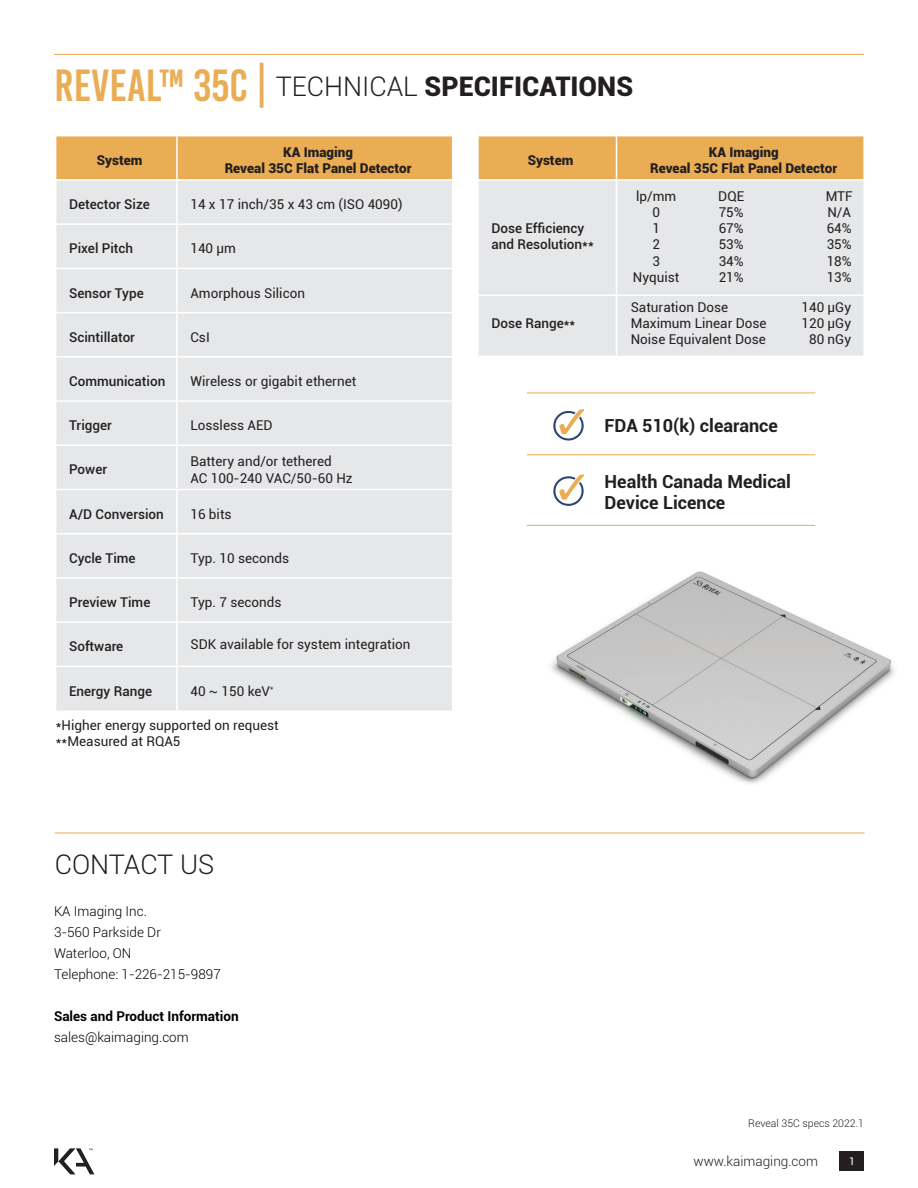
<style>
.page{position:relative;width:918px;height:1188px;background:#fff}
.page>*{position:absolute;margin:0;border:0;box-sizing:border-box;transform-origin:0 0}
.t1{font:45px "Bebas Kai";color:#eaad54}
.t2{font:900 27px "Roboto";color:#231f20}
.t3{font:300 27px "Roboto";letter-spacing:-.005em;color:#231f20}
.t4{font:700 18px/21px "Roboto";color:#231f20}
.t5{font:13.5px/16.2px "Roboto";color:#231f20}
.t6{font:500 13.5px/16.2px "Roboto";color:#231f20}
.t7{font:900 13.5px/16.2px "Roboto";color:#231f20;text-align:center}
.t8{font:300 13.5px/21px "Roboto";color:#000}
.t9{font:700 13.5px "Roboto";color:#000}
.t10{font:300 13.5px "Roboto";color:#231f20}
.t11{font:300 10.5px "Roboto";color:#231f20}
.t12{font:10.5px "Roboto";color:#fff}
.s1{font-weight:300}
</style>
<div class="page">
<div style="left:840px;top:1152px;width:24px;height:19px;background:#231f20"></div>
<svg style="left:54px;top:1148px;width:40px;height:26px"></svg>
<img style="left:551px;top:571px;width:344px;height:213px">
<hr style="left:54px;top:54px;width:810px;height:1px;background:#eaad54">
<div style="left:56px;top:136px;width:396px;height:43px;background:#eaad54"></div>
<div style="left:56px;top:181px;width:396px;height:530px;background:#e6e7e9"></div>
<hr style="left:176px;top:136px;width:2px;height:43px;background:#fff">
<hr style="left:176px;top:181px;width:2px;height:42px;background:#fff">
<hr style="left:55px;top:223px;width:122px;height:2px;background:#fff">
<hr style="left:177px;top:223px;width:276px;height:2px;background:#fff">
<hr style="left:176px;top:225px;width:2px;height:43px;background:#fff">
<hr style="left:55px;top:268px;width:122px;height:1px;background:#fff">
<hr style="left:177px;top:268px;width:276px;height:1px;background:#fff">
<hr style="left:176px;top:269px;width:2px;height:43px;background:#fff">
<hr style="left:55px;top:312px;width:122px;height:1px;background:#fff">
<hr style="left:177px;top:312px;width:276px;height:1px;background:#fff">
<hr style="left:176px;top:313px;width:2px;height:43px;background:#fff">
<hr style="left:55px;top:356px;width:122px;height:2px;background:#fff">
<hr style="left:177px;top:356px;width:276px;height:2px;background:#fff">
<hr style="left:176px;top:358px;width:2px;height:42px;background:#fff">
<hr style="left:55px;top:400px;width:122px;height:2px;background:#fff">
<hr style="left:177px;top:400px;width:276px;height:2px;background:#fff">
<hr style="left:176px;top:402px;width:2px;height:43px;background:#fff">
<hr style="left:55px;top:445px;width:122px;height:1px;background:#fff">
<hr style="left:177px;top:445px;width:276px;height:1px;background:#fff">
<hr style="left:176px;top:446px;width:2px;height:43px;background:#fff">
<hr style="left:55px;top:489px;width:122px;height:1px;background:#fff">
<hr style="left:177px;top:489px;width:276px;height:1px;background:#fff">
<hr style="left:176px;top:490px;width:2px;height:43px;background:#fff">
<hr style="left:55px;top:533px;width:122px;height:1px;background:#fff">
<hr style="left:177px;top:533px;width:276px;height:1px;background:#fff">
<hr style="left:176px;top:534px;width:2px;height:43px;background:#fff">
<hr style="left:55px;top:577px;width:122px;height:2px;background:#fff">
<hr style="left:177px;top:577px;width:276px;height:2px;background:#fff">
<hr style="left:176px;top:579px;width:2px;height:42px;background:#fff">
<hr style="left:55px;top:621px;width:122px;height:2px;background:#fff">
<hr style="left:177px;top:621px;width:276px;height:2px;background:#fff">
<hr style="left:176px;top:623px;width:2px;height:43px;background:#fff">
<hr style="left:55px;top:666px;width:122px;height:1px;background:#fff">
<hr style="left:177px;top:666px;width:276px;height:1px;background:#fff">
<hr style="left:176px;top:667px;width:2px;height:44px;background:#fff">
<div style="left:479px;top:136px;width:384px;height:43px;background:#eaad54"></div>
<div style="left:479px;top:181px;width:384px;height:175px;background:#e6e7e9"></div>
<hr style="left:616px;top:136px;width:1px;height:43px;background:#fff">
<hr style="left:616px;top:181px;width:1px;height:114px;background:#fff">
<hr style="left:477px;top:295px;width:140px;height:1px;background:#fff">
<hr style="left:617px;top:295px;width:248px;height:1px;background:#fff">
<hr style="left:616px;top:296px;width:1px;height:60px;background:#fff">
<hr style="left:527px;top:393px;width:288px;height:1px;background:#eaad54">
<hr style="left:527px;top:454px;width:288px;height:1px;background:#eaad54">
<hr style="left:527px;top:525px;width:288px;height:1px;background:#eaad54">
<svg style="left:553px;top:475px;width:31px;height:31px"></svg>
<svg style="left:553px;top:409px;width:31px;height:32px"></svg>
<hr style="left:55px;top:833px;width:810px;height:1px;background:#eaad54">
<h1 class="t1" style="left:55px;top:61px;width:214px">REVEAL™ 35C |</h1>
<h2 class="t2" style="left:276px;top:68px;width:359px"><span class="s1">TECHNICAL</span> SPECIFICATIONS</h2>
<p class="t7" style="left:97px;top:151px;width:47px">System</p>
<p class="t7" style="left:225px;top:143px;width:188px">KA Imaging<br>Reveal 35C Flat Panel Detector</p>
<p class="t6" style="left:69px;top:196px;width:82px">Detector Size</p>
<p class="t5" style="left:190px;top:196px;width:214px">14 x 17 inch/35 x 43 cm (ISO 4090)</p>
<p class="t6" style="left:69px;top:240px;width:66px">Pixel Pitch</p>
<p class="t5" style="left:190px;top:240px;width:47px">140 µm</p>
<p class="t6" style="left:69px;top:284px;width:76px">Sensor Type</p>
<p class="t5" style="left:190px;top:284px;width:116px">Amorphous Silicon</p>
<p class="t6" style="left:69px;top:328px;width:67px">Scintillator</p>
<p class="t5" style="left:190px;top:328px;width:21px">CsI</p>
<p class="t6" style="left:69px;top:373px;width:98px">Communication</p>
<p class="t5" style="left:190px;top:373px;width:167px">Wireless or gigabit ethernet</p>
<p class="t6" style="left:69px;top:417px;width:44px">Trigger</p>
<p class="t5" style="left:190px;top:417px;width:84px">Lossless AED</p>
<p class="t6" style="left:69px;top:461px;width:40px">Power</p>
<p class="t5" style="left:190px;top:453px;width:164px">Battery and/or tethered<br>AC 100-240 VAC/50-60 Hz</p>
<p class="t6" style="left:69px;top:505px;width:96px">A/D Conversion</p>
<p class="t5" style="left:190px;top:505px;width:43px">16 bits</p>
<p class="t6" style="left:69px;top:549px;width:68px">Cycle Time</p>
<p class="t5" style="left:190px;top:550px;width:100px">Typ. 10 seconds</p>
<p class="t6" style="left:69px;top:594px;width:83px">Preview Time</p>
<p class="t5" style="left:190px;top:594px;width:93px">Typ. 7 seconds</p>
<p class="t6" style="left:69px;top:638px;width:56px">Software</p>
<p class="t5" style="left:190px;top:636px;width:222px">SDK available for system integration</p>
<p class="t6" style="left:69px;top:682px;width:84px">Energy Range</p>
<p class="t5" style="left:190px;top:682px;width:85px">40 ~ 150 keV<sup>*</sup></p>
<p class="t5" style="left:56px;top:716px;width:225px">*Higher energy supported on request **Measured at RQA5</p>
<h2 class="t3" style="left:55px;top:846px;width:161px">CONTACT US</h2>
<p class="t8" style="left:54px;top:900px;width:168px">KA Imaging Inc.<br>3-560 Parkside Dr<br>Waterloo, ON<br>Telephone: 1-226-215-9897</p>
<p class="t9" style="left:54px;top:1007px;width:186px">Sales and Product Information</p>
<p class="t8" style="left:54px;top:1026px;width:136px">sales@kaimaging.com</p>
<p class="t7" style="left:528px;top:151px;width:47px">System</p>
<p class="t7" style="left:650px;top:143px;width:188px">KA Imaging<br>Reveal 35C Flat Panel Detector</p>
<p class="t6" style="left:491px;top:220px;width:104px">Dose Efficiency and Resolution**</p>
<p class="t6" style="left:491px;top:315px;width:85px">Dose Range**</p>
<p class="t5" style="left:636px;top:187px;width:42px">lp/mm</p>
<p class="t5" style="left:718px;top:187px;width:28px">DQE</p>
<p class="t5" style="left:826px;top:187px;width:29px">MTF</p>
<p class="t5" style="left:652px;top:204px;width:9px">0</p>
<p class="t5" style="left:719px;top:204px;width:27px">75%</p>
<p class="t5" style="left:827px;top:204px;width:25px">N/A</p>
<p class="t5" style="left:652px;top:220px;width:9px">1</p>
<p class="t5" style="left:719px;top:220px;width:27px">67%</p>
<p class="t5" style="left:827px;top:220px;width:27px">64%</p>
<p class="t5" style="left:652px;top:236px;width:9px">2</p>
<p class="t5" style="left:719px;top:236px;width:27px">53%</p>
<p class="t5" style="left:827px;top:236px;width:27px">35%</p>
<p class="t5" style="left:652px;top:252px;width:9px">3</p>
<p class="t5" style="left:719px;top:252px;width:27px">34%</p>
<p class="t5" style="left:827px;top:252px;width:27px">18%</p>
<p class="t5" style="left:633px;top:268px;width:48px">Nyquist</p>
<p class="t5" style="left:719px;top:268px;width:27px">21%</p>
<p class="t5" style="left:827px;top:268px;width:27px">13%</p>
<p class="t5" style="left:631px;top:298px;width:99px">Saturation Dose</p>
<p class="t5" style="left:801px;top:298px;width:51px">140 μGy</p>
<p class="t5" style="left:631px;top:315px;width:137px">Maximum Linear Dose</p>
<p class="t5" style="left:801px;top:315px;width:51px">120 μGy</p>
<p class="t5" style="left:631px;top:331px;width:137px">Noise Equivalent Dose</p>
<p class="t5" style="left:809px;top:331px;width:44px">80 nGy</p>
<h3 class="t4" style="left:605px;top:414px;width:175px">FDA 510(k) clearance</h3>
<h3 class="t4" style="left:605px;top:470px;width:188px">Health Canada Medical<br>Device Licence</h3>
<p class="t11" style="left:748px;top:1116px;width:117px">Reveal 35C specs 2022.1</p>
<p class="t10" style="left:694px;top:1152px;width:126px">www.kaimaging.com</p>
<p class="t12" style="left:849px;top:1154px;width:7px">1</p>
</div>
